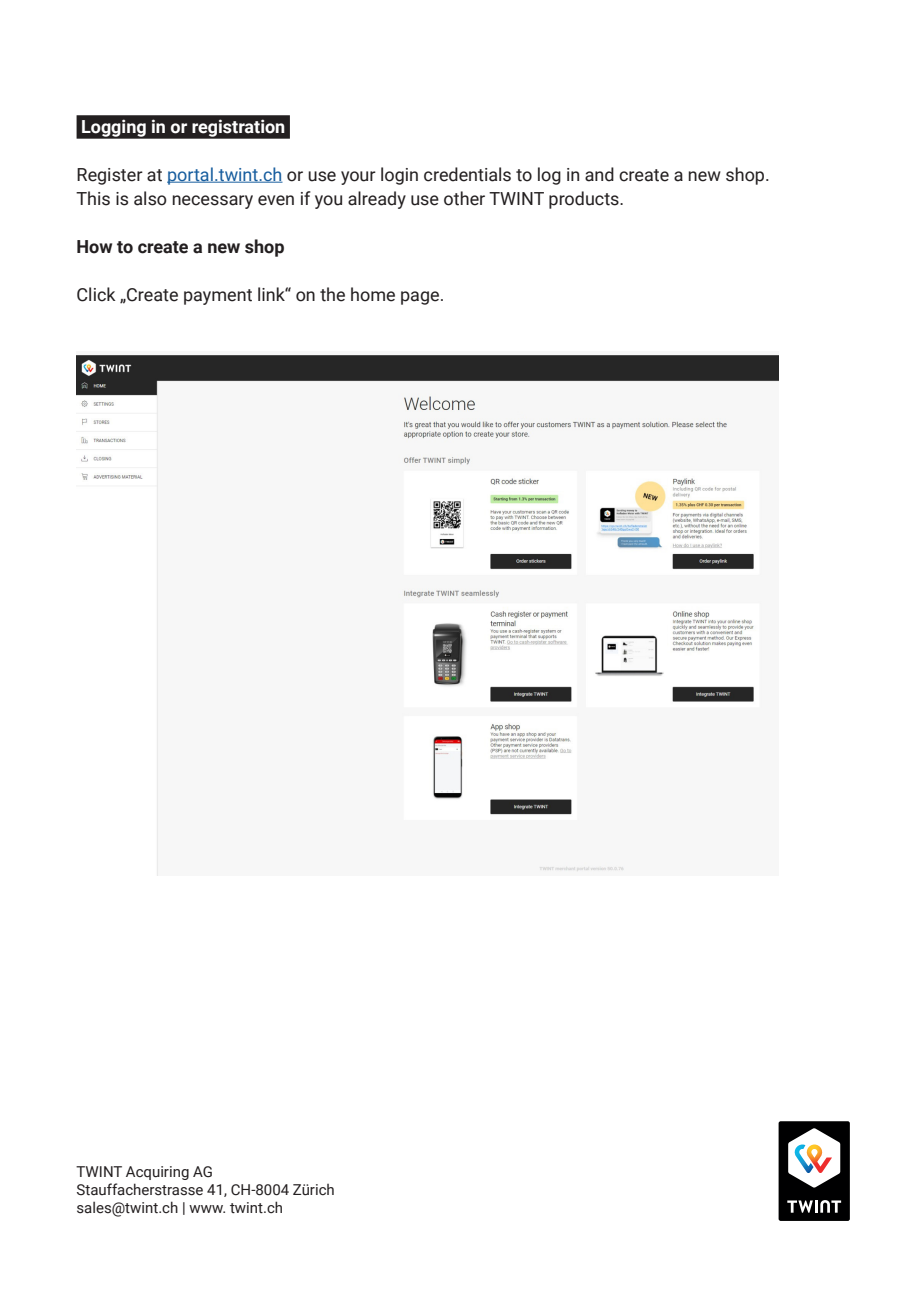
<style>
.page{position:relative;width:919px;height:1289px;background:#fff}
.page>*{position:absolute;margin:0;border:0;box-sizing:border-box;transform-origin:0 0}
.t1{font:18px/24px "Roboto";color:#231f20}
.t2{font:700 18px "Roboto";color:#fff}
.t3{font:700 18px "Roboto";color:#231f20}
.t4{font:15px/18px "Roboto";color:#231f20}
.s1{color:#175d9e}
</style>
<div class="page">
<div style="left:778px;top:1121px;width:71px;height:99px;background:#000001;border-radius:2px"></div>
<svg style="left:787px;top:1200px;width:54px;height:12px"></svg>
<svg style="left:788px;top:1128px;width:52px;height:59px"></svg>
<div style="left:77px;top:115px;width:213px;height:24px;background:#231f20"></div>
<hr style="left:167px;top:182px;width:115px;height:1px;background:#175d9e">
<img style="left:77px;top:355px;width:701px;height:520px">
<p class="t2" style="left:81px;top:114px;width:206px">Logging in or registration</p>
<p class="t1" style="left:77px;top:162px;width:694px">Register at <span class="s1">portal.twint.ch</span> or use your login credentials to log in and create a new shop.<br>This is also necessary even if you already use other TWINT products.</p>
<p class="t3" style="left:77px;top:234px;width:209px">How to create a new shop</p>
<p class="t1" style="left:77px;top:282px;width:369px">Click „Create payment link“ on the home page.</p>
<p class="t4" style="left:77px;top:1162px;width:260px">TWINT Acquiring AG<br>Stauffacherstrasse 41, CH-8004 Zürich sales@twint.ch | www. twint.ch</p>
</div>
